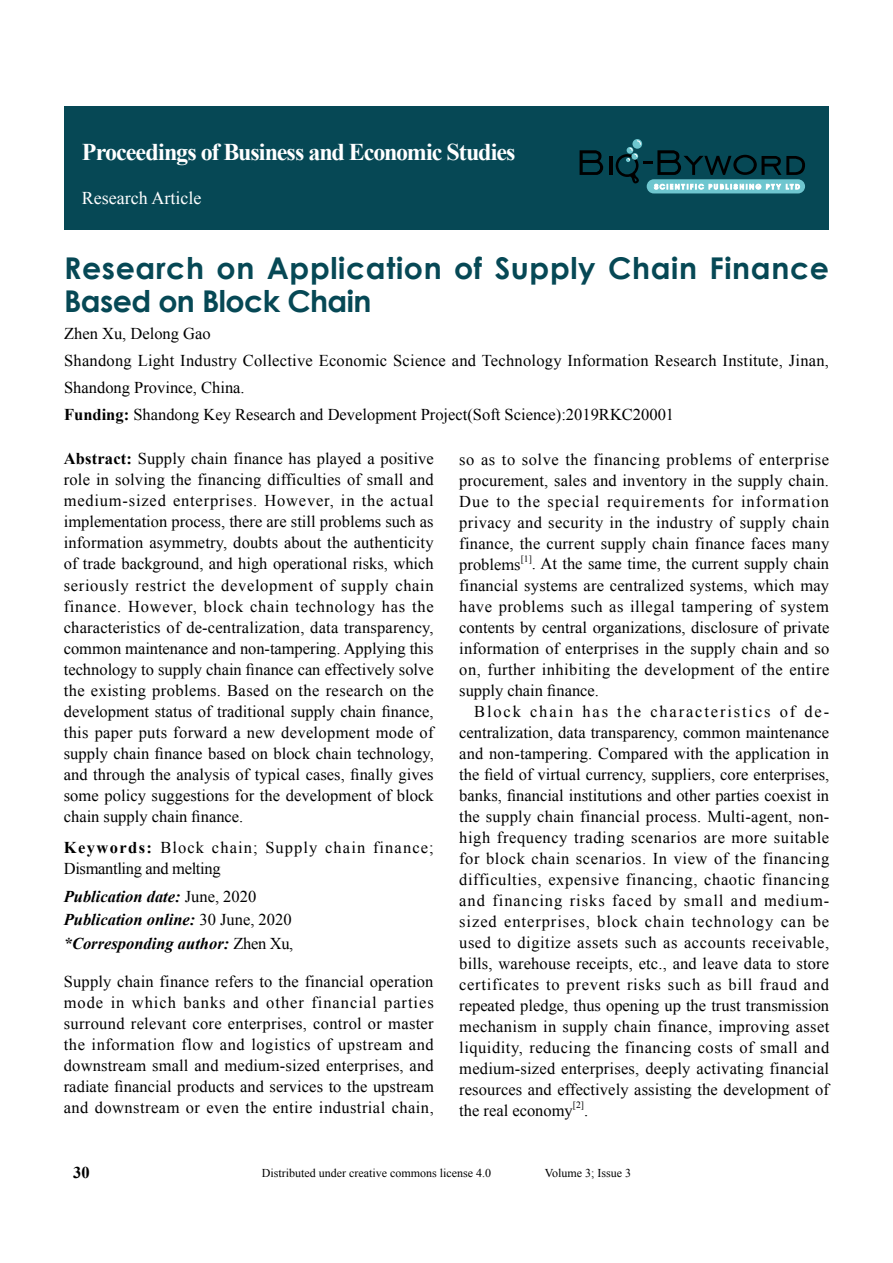
<style>
.page{position:relative;width:893px;height:1263px;background:#fff}
.page>*{position:absolute;margin:0;border:0;box-sizing:border-box;transform-origin:0 0}
.t1{font:700 30px/33px "Century Gothic";letter-spacing:.02em;color:#064855}
.t2{font:700 24px "Times New Roman";letter-spacing:-.045em;color:#fff}
.t3{font:18px "Times New Roman";color:#fff}
.t4{font:16.5px/21px "Times New Roman";letter-spacing:.005em;color:#000;text-align:justify}
.t5{font:italic 700 16.5px/23.5px "Times New Roman";color:#000}
.t6{font:16.5px/21px "Times New Roman";letter-spacing:.065em;color:#000}
.t7{font:700 16.5px "Times New Roman";color:#000}
.t8{font:12px "Times New Roman";color:#000}
.t9{font:9.6px "Times New Roman";color:#000}
.s1{font-weight:700}
.s2{font-weight:400;font-style:normal}
</style>
<div class="page">
<div style="left:64px;top:106px;width:765px;height:123px;background:#064855"></div>
<svg style="left:580px;top:150px;width:23px;height:25px"></svg>
<hr style="left:609px;top:156px;width:3px;height:19px;background:#000">
<svg style="left:647px;top:179px;width:158px;height:14px"></svg>
<svg style="left:616px;top:140px;width:189px;height:49px"></svg>
<h2 class="t2" style="left:82px;top:135px;width:435px">Proceedings of Business and Economic Studies</h2>
<p class="t3" style="left:82px;top:186px;width:121px">Research Article</p>
<h1 class="t1" style="left:64px;top:250px;width:766px">Research on Application of Supply Chain Finance<br>Based on Block Chain</h1>
<p class="t4" style="left:64px;top:320px;width:766px;line-height:27px;text-align:left">Zhen Xu, Delong Gao<br>Shandong Light Industry Collective Economic Science and Technology Information Research Institute, Jinan, Shandong Province, China.<br><span class="s1">Funding:</span> Shandong Key Research and Development Project(Soft Science):2019RKC20001</p>
<p class="t4" style="left:64px;top:448px;width:372px"><span class="s1">Abstract:</span> Supply chain finance has played a positive role in solving the financing difficulties of small and medium-sized enterprises. However, in the actual implementation process, there are still problems such as information asymmetry, doubts about the authenticity of trade background, and high operational risks, which seriously restrict the development of supply chain finance. However, block chain technology has the characteristics of de-centralization, data transparency, common maintenance and non-tampering. Applying this technology to supply chain finance can effectively solve the existing problems. Based on the research on the development status of traditional supply chain finance, this paper puts forward a new development mode of supply chain finance based on block chain technology, and through the analysis of typical cases, finally gives some policy suggestions for the development of block chain supply chain finance.</p>
<p class="t6" style="left:64px;top:837px;width:371px"><span class="s1">Keywords:</span> Block chain; Supply chain finance;<br>Dismantling and melting</p>
<p class="t5" style="left:64px;top:884px;width:231px">Publication date: <span class="s2">June, 2020<br></span>Publication online: <span class="s2">30 June, 2020 </span>*Corresponding author: <span class="s2">Zhen Xu,</span></p>
<p class="t4" style="left:64px;top:970px;width:372px">Supply chain finance refers to the financial operation mode in which banks and other financial parties surround relevant core enterprises, control or master the information flow and logistics of upstream and downstream small and medium-sized enterprises, and radiate financial products and services to the upstream and downstream or even the entire industrial chain,</p>
<p class="t4" style="left:459px;top:448px;width:372px">so as to solve the financing problems of enterprise procurement, sales and inventory in the supply chain.<br>Due to the special requirements for information privacy and security in the industry of supply chain finance, the current supply chain finance faces many problems</p>
<p class="t9" style="left:521px;top:552px;width:13px">[1]</p>
<p class="t4" style="left:459px;top:553px;width:372px;text-indent:73px">. At the same time, the current supply chain financial systems are centralized systems, which may have problems such as illegal tampering of system contents by central organizations, disclosure of private information of enterprises in the supply chain and so on, further inhibiting the development of the entire supply chain finance.</p>
<p class="t4" style="left:459px;top:700px;width:372px;text-indent:15px">Block chain has the characteristics of de&shy;centralization, data transparency, common maintenance and non-tampering. Compared with the application in the field of virtual currency, suppliers, core enterprises, banks, financial institutions and other parties coexist in the supply chain financial process. Multi-agent, non&shy;high frequency trading scenarios are more suitable for block chain scenarios. In view of the financing difficulties, expensive financing, chaotic financing and financing risks faced by small and medium&shy;sized enterprises, block chain technology can be used to digitize assets such as accounts receivable, bills, warehouse receipts, etc., and leave data to store certificates to prevent risks such as bill fraud and repeated pledge, thus opening up the trust transmission mechanism in supply chain finance, improving asset liquidity, reducing the financing costs of small and medium-sized enterprises, deeply activating financial resources and effectively assisting the development of the real economy</p>
<p class="t9" style="left:573px;top:1098px;width:13px">[2]</p>
<p class="t4" style="left:584px;top:1099px;width:6px">.</p>
<p class="t7" style="left:73px;top:1161px;width:18px">30</p>
<p class="t8" style="left:262px;top:1165px;width:231px">Distributed under creative commons license 4.0</p>
<p class="t8" style="left:545px;top:1165px;width:88px">Volume 3; Issue 3</p>
</div>
